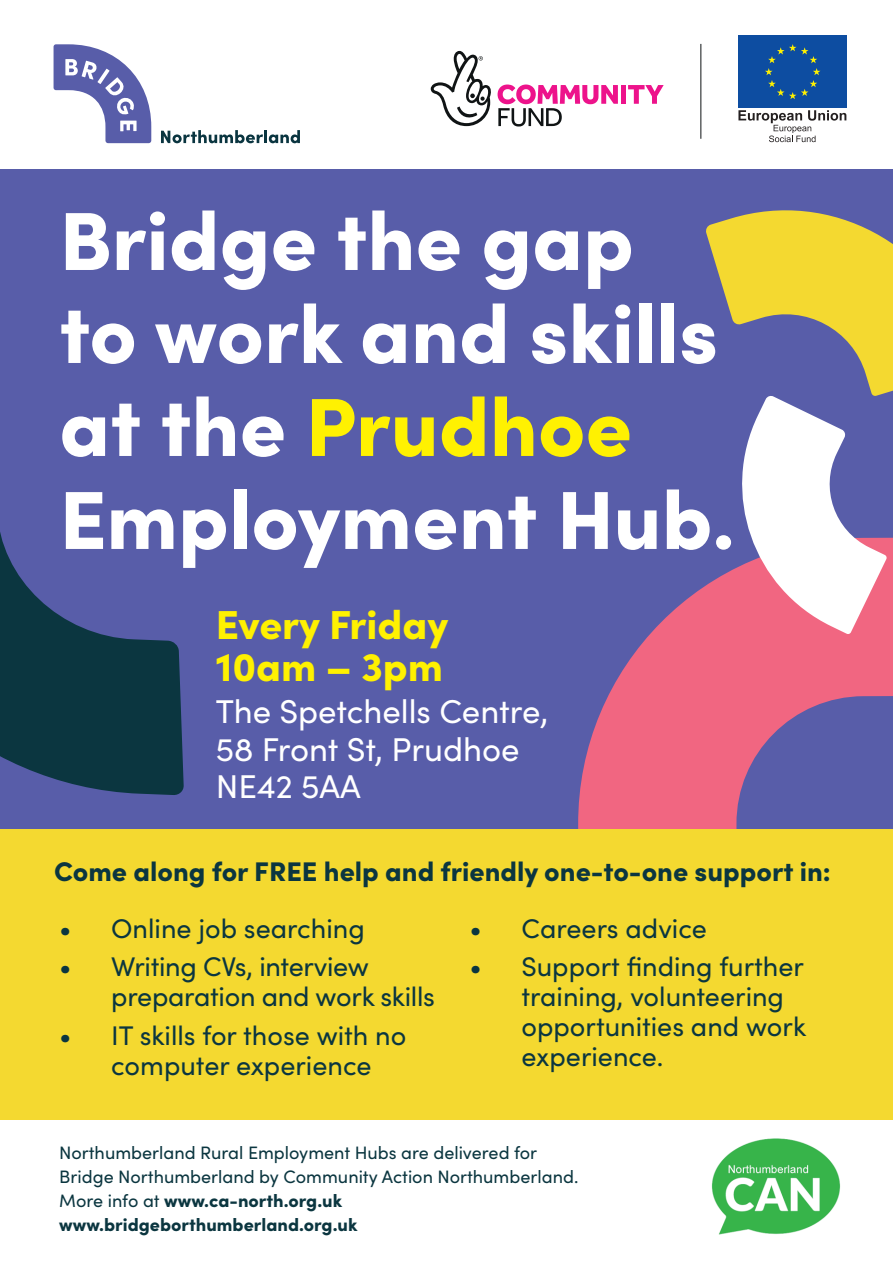
<style>
.page{position:relative;width:893px;height:1263px;background:#fff}
.page>*{position:absolute;margin:0;border:0;box-sizing:border-box;transform-origin:0 0}
.t1{font:900 82.5px/93px "Sofia Pro";color:#fff}
.t2{font:900 40.5px/42px "Sofia Pro";color:#fff101}
.t3{font:33px/37.5px "Sofia Pro";color:#fff}
.t4{font:27px/30px "Sofia Pro";color:#0b3640}
.t5{font:900 27px "Sofia Pro";color:#0b3640}
.t6{font:18px/24px "Sofia Pro";color:#0b3640}
.s1{color:#fff101}
.s2{font-weight:900}
</style>
<div class="page">
<svg style="left:161px;top:130px;width:139px;height:13px"></svg>
<svg style="left:54px;top:44px;width:97px;height:99px"></svg>
<div style="left:0;top:169px;width:893px;height:710px;background:#585da9"></div>
<svg style="left:578px;top:586px;width:315px;height:243px;fill:#f16681"></svg>
<svg style="left:0;top:532px;width:184px;height:263px;fill:#0b3640"></svg>
<svg style="left:705px;top:210px;width:188px;height:424px"></svg>
<div style="left:0;top:829px;width:893px;height:290px;background:#f4d930"></div>
<hr style="left:700px;top:44px;width:1px;height:95px;background:#0e1214">
<div style="left:621px;top:85px;width:5px;height:19px;background:#ed138b"></div>
<svg style="left:628px;top:85px;width:36px;height:19px"></svg>
<svg style="left:498px;top:85px;width:120px;height:42px"></svg>
<svg style="left:431px;top:51px;width:60px;height:75px"></svg>
<div style="left:738px;top:36px;width:109px;height:72px;background:#0d4da1"></div>
<svg style="left:765px;top:44px;width:55px;height:55px"></svg>
<svg style="left:738px;top:110px;width:108px;height:32px"></svg>
<img style="left:711px;top:1138px;width:130px;height:97px">
<h1 class="t1" style="left:59px;top:187px;width:677px">Bridge the gap<br>to work and skills at the <span class="s1">Prudhoe<br></span>Employment Hub.</h1>
<h2 class="t2" style="left:216px;top:600px;width:234px">Every Friday<br>10am – 3pm</h2>
<p class="t3" style="left:216px;top:691px;width:334px">The Spetchells Centre,<br>58 Front St, Prudhoe<br>NE42 5AA</p>
<p class="t5" style="left:54px;top:850px;width:778px">Come along for FREE help and friendly one-to-one support in:</p>
<p class="t4" style="left:59px;top:912px;width:307px">• Online job searching</p>
<p class="t4" style="left:111px;top:950px;width:325px;text-indent:-52px">• Writing CVs, interview preparation and work skills</p>
<p class="t4" style="left:111px;top:1019px;width:297px;text-indent:-52px">• IT skills for those with no computer experience</p>
<p class="t4" style="left:470px;top:912px;width:239px">• Careers advice</p>
<p class="t4" style="left:522px;top:950px;width:286px;text-indent:-52px">• Support finding further training, volunteering opportunities and work experience.</p>
<p class="t6" style="left:59px;top:1139px;width:521px">Northumberland Rural Employment Hubs are delivered for Bridge Northumberland by Community Action Northumberland.<br>More info at <span class="s2">www.ca-north.org.uk www.bridgeborthumberland.org.uk</span></p>
</div>
